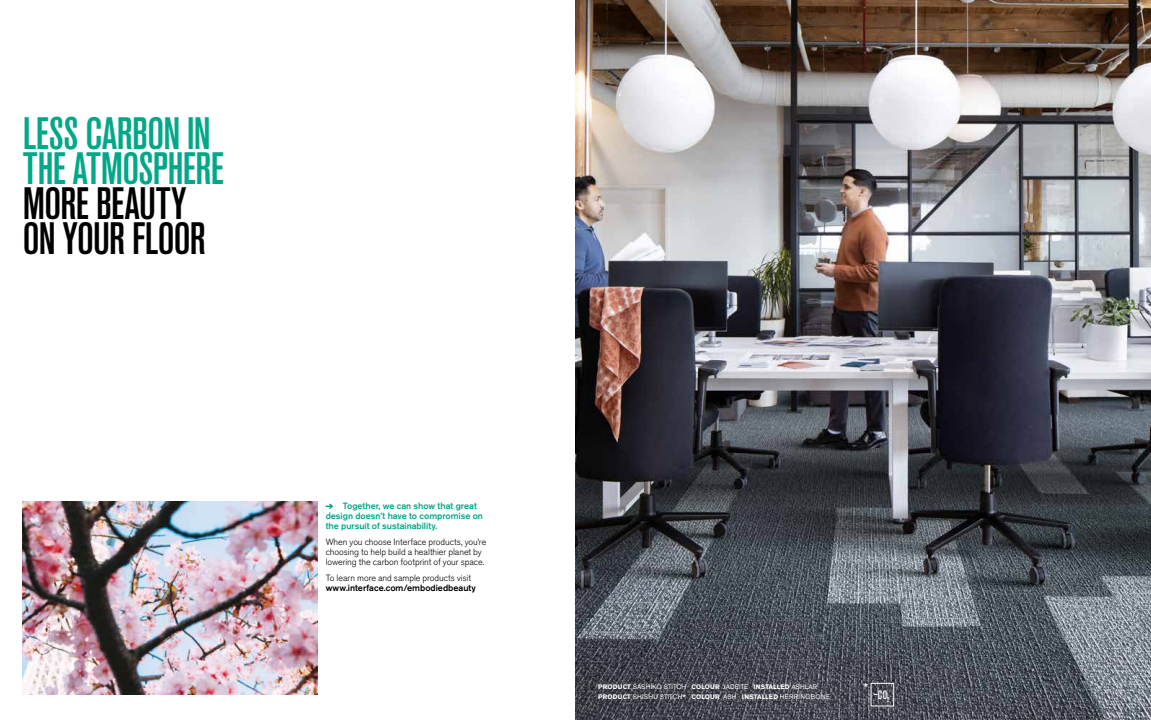
<style>
.page{position:relative;width:1151px;height:720px;background:#fff}
.page>*{position:absolute;margin:0;border:0;box-sizing:border-box;transform-origin:0 0}
.t1{font:500 condensed 45px/35px "Akzidenz Grotesk Pro";letter-spacing:-.01em;color:#00a887}
.t2{font:500 condensed 45px/35px "Akzidenz Grotesk Pro";letter-spacing:-.02em;color:#000}
.t3{font:14px "Akzidenz Grotesk Pro";color:#fff}
.t4{font:500 condensed 12px "Akzidenz Grotesk Pro";color:#fff}
.t5{font:300 9px/10px "Akzidenz Grotesk Pro";letter-spacing:-.005em;color:#000}
.t6{font:500 9px/10px "Akzidenz Grotesk Pro";letter-spacing:-.005em;color:#00a887}
.t7{font:500 9px "Akzidenz Grotesk Pro";color:#000}
.t8{font:6.5px/9.5px "Akzidenz Grotesk Pro";letter-spacing:.03em;color:#fff}
.s1{font-weight:700}
.s2{font-size:11px}
</style>
<div class="page">
<img style="left:23px;top:502px;width:294px;height:193px">
<img style="left:575px;top:0;width:576px;height:720px">
<svg style="left:326px;top:504px;width:7px;height:5px"></svg>
<div style="left:870px;top:683px;width:24px;height:24px;border:1px solid #fff"></div>
<h1 class="t1" style="left:23px;top:114px;width:203px">LESS CARBON IN<br>THE ATMOSPHERE</h1>
<h1 class="t2" style="left:23px;top:184px;width:184px">MORE BEAUTY<br>ON YOUR FLOOR</h1>
<p class="t6" style="left:326px;top:501px;width:159px;text-indent:17px">Together, we can show that great design doesn’t have to compromise on the pursuit of sustainability.</p>
<p class="t5" style="left:326px;top:537px;width:162px">When you choose Interface products, you’re choosing to help build a healthier planet by lowering the carbon footprint of your space.</p>
<p class="t5" style="left:326px;top:573px;width:147px">To learn more and sample products visit</p>
<p class="t7" style="left:326px;top:582px;width:152px">www.interface.com/embodiedbeauty</p>
<h2 class="t3" style="left:864px;top:679px;width:6px">*</h2>
<p class="t8" style="left:598px;top:682px;width:233px"><span class="s1">PRODUCT</span> SASHIKO STITCH <span class="s1">COLOUR</span> JADEITE <span class="s1">INSTALLED</span> ASHLAR<br><span class="s1">PRODUCT</span> SHISHU STITCH<span class="s2">*</span> <span class="s1">COLOUR</span> ASH <span class="s1">INSTALLED</span> HERRINGBONE</p>
<h3 class="t4" style="left:874px;top:687px;width:18px">–CO<sub>2</sub></h3>
</div>
